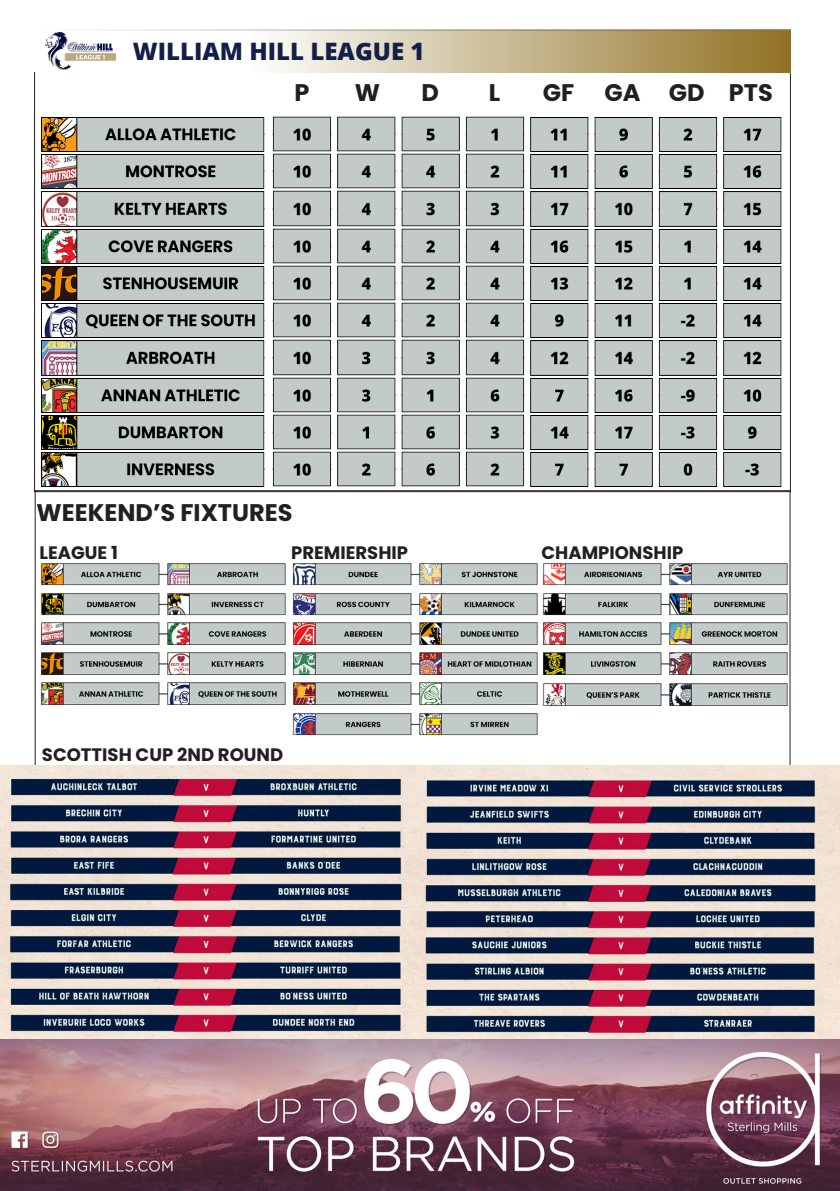
<style>
.page{position:relative;width:840px;height:1191px;background:#fff}
.page>*{position:absolute;margin:0;border:0;box-sizing:border-box;transform-origin:0 0}
.t1{font:700 24px "Poppins";color:#231f20}
.t2{font:800 24px "Open Sans";color:#131f46}
.t3{font:700 18px "Poppins";color:#231f20}
</style>
<div class="page">
<img style="left:0;top:765px;width:839px;height:426px">
<div style="left:251px;top:30px;width:539px;height:42px;background:linear-gradient(to right,#fefefd,#917223)"></div>
<img style="left:45px;top:32px;width:70px;height:37px">
<img style="left:41px;top:116px;width:741px;height:371px">
<img style="left:40px;top:563px;width:246px;height:23px">
<img style="left:40px;top:593px;width:246px;height:23px">
<img style="left:292px;top:593px;width:246px;height:23px">
<img style="left:40px;top:622px;width:246px;height:23px">
<img style="left:292px;top:622px;width:246px;height:23px">
<img style="left:40px;top:652px;width:246px;height:23px">
<img style="left:292px;top:652px;width:246px;height:23px">
<img style="left:40px;top:682px;width:246px;height:23px">
<img style="left:292px;top:563px;width:246px;height:23px">
<img style="left:542px;top:593px;width:246px;height:23px">
<img style="left:542px;top:622px;width:246px;height:23px">
<img style="left:542px;top:652px;width:246px;height:23px">
<img style="left:542px;top:683px;width:246px;height:23px">
<img style="left:292px;top:682px;width:246px;height:23px">
<img style="left:292px;top:713px;width:246px;height:23px">
<img style="left:542px;top:563px;width:246px;height:23px">
<h1 class="t2" style="left:133px;top:33px;width:293px">WILLIAM HILL LEAGUE 1</h1>
<h1 class="t1" style="left:294px;top:78px;width:16px">P</h1>
<h1 class="t1" style="left:355px;top:78px;width:27px">W</h1>
<h1 class="t1" style="left:421px;top:78px;width:19px">D</h1>
<h1 class="t1" style="left:488px;top:78px;width:13px">L</h1>
<h1 class="t1" style="left:542px;top:78px;width:33px">GF</h1>
<h1 class="t1" style="left:604px;top:78px;width:170px">GA GD PTS</h1>
<h1 class="t1" style="left:36px;top:498px;width:257px">WEEKEND’S FIXTURES</h1>
<p class="t3" style="left:39px;top:542px;width:80px">LEAGUE 1</p>
<p class="t3" style="left:291px;top:542px;width:118px">PREMIERSHIP</p>
<p class="t3" style="left:541px;top:542px;width:143px">CHAMPIONSHIP</p>
<p class="t3" style="left:42px;top:744px;width:242px">SCOTTISH CUP 2ND ROUND</p>
</div>
